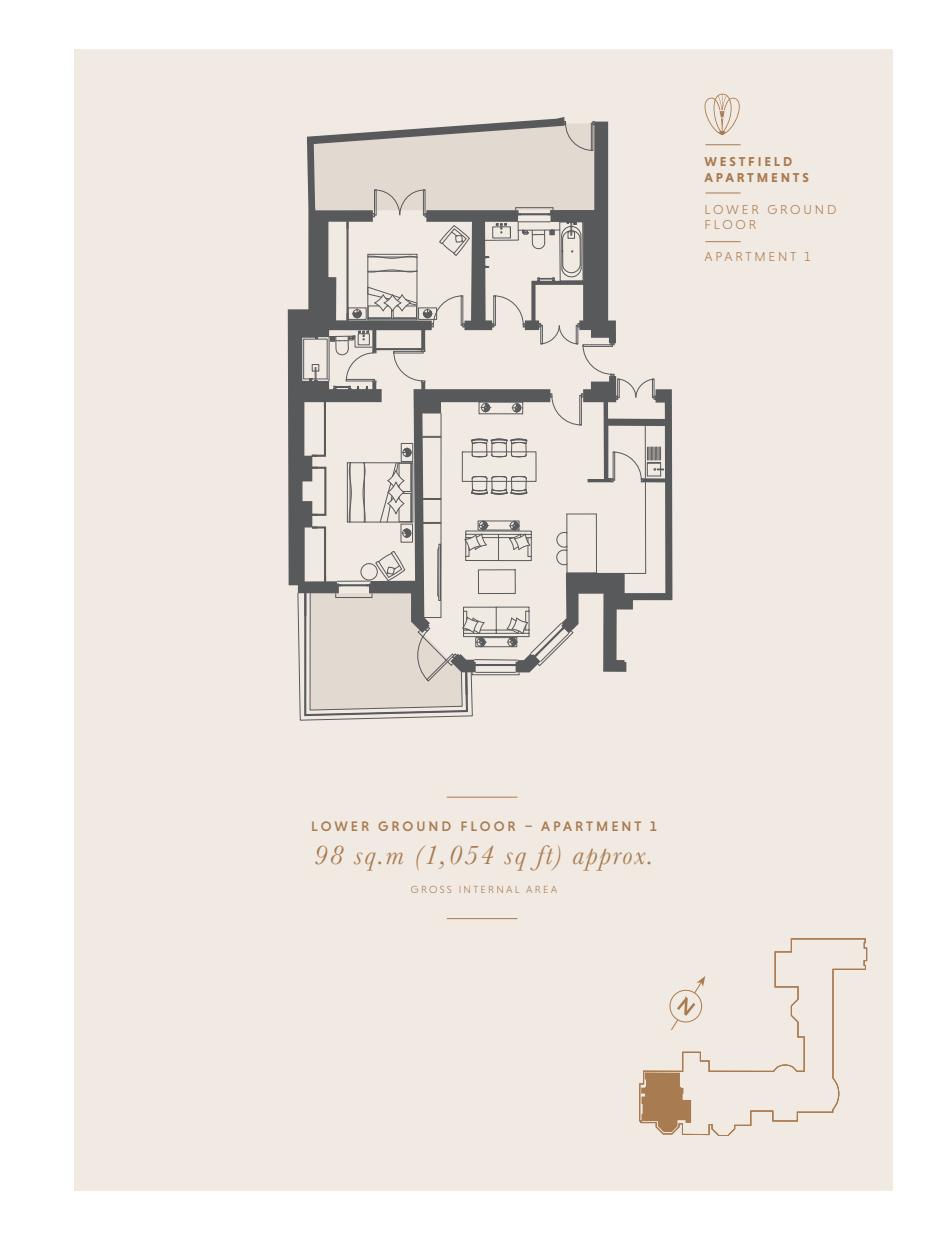
<style>
.page{position:relative;width:943px;height:1241px;background:#fff}
.page>*{position:absolute;margin:0;border:0;box-sizing:border-box;transform-origin:0 0}
.t1{font:italic 28px "Baskerville";letter-spacing:.06em;color:#a97b50}
.t2{font:500 14px "Niveau Grotesk";letter-spacing:.215em;color:#a97b50}
.t3{font:300 13.12px/15.8px "Niveau Grotesk";letter-spacing:.215em;color:#a97b50}
.t4{font:700 13.12px/15.8px "Niveau Grotesk";letter-spacing:.215em;color:#a97b50}
.t5{font:300 10.5px "Niveau Grotesk";letter-spacing:.215em;color:#a97b50}
</style>
<div class="page">
<div style="left:74px;top:49px;width:819px;height:1142px;background:#f1eae3"></div>
<hr style="left:447px;top:796px;width:70px;height:1px;background:#a97b50">
<hr style="left:447px;top:918px;width:70px;height:1px;background:#a97b50">
<hr style="left:705px;top:144px;width:35px;height:1px;background:#a97b50">
<hr style="left:705px;top:192px;width:35px;height:1px;background:#a97b50">
<hr style="left:705px;top:241px;width:35px;height:1px;background:#a97b50">
<svg style="left:704px;top:94px;width:35px;height:41px"></svg>
<svg style="left:639px;top:938px;width:228px;height:197px"></svg>
<svg style="left:288px;top:117px;width:276px;height:469px"></svg>
<svg style="left:297px;top:121px;width:375px;height:599px"></svg>
<p class="t4" style="left:704px;top:154px;width:106px">WESTFIELD<br>APARTMENTS</p>
<p class="t3" style="left:704px;top:201px;width:133px">LOWER GROUND<br>FLOOR</p>
<p class="t3" style="left:704px;top:248px;width:107px">APARTMENT 1</p>
<p class="t2" style="left:311px;top:817px;width:347px">LOWER GROUND FLOOR – APARTMENT 1</p>
<h1 class="t1" style="left:314px;top:836px;width:341px">98 sq.m (1,054 sq ft) approx.</h1>
<p class="t5" style="left:411px;top:883px;width:148px">GROSS INTERNAL AREA</p>
</div>
